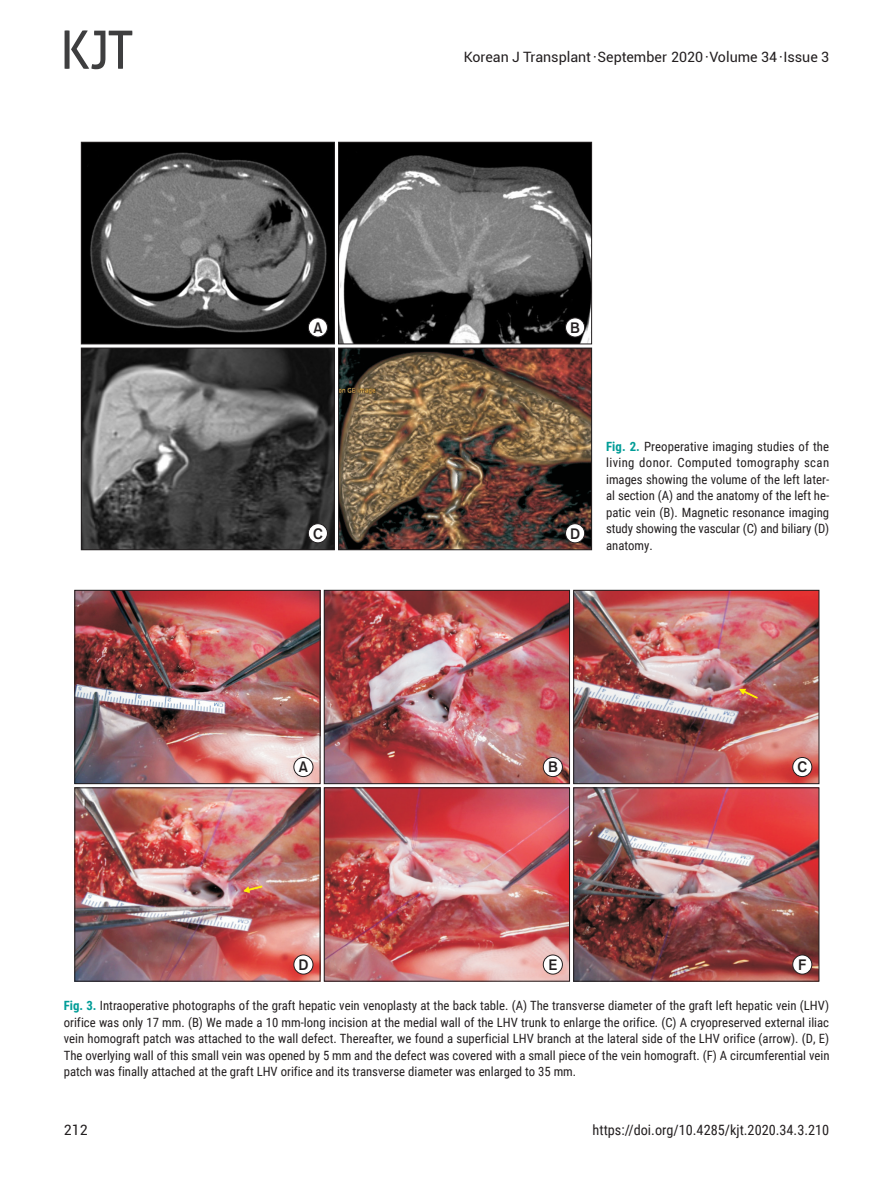
<style>
.page{position:relative;width:893px;height:1191px;background:#fff}
.page>*{position:absolute;margin:0;border:0;box-sizing:border-box;transform-origin:0 0}
.t1{font:15px "Gothic 725 BT Bold A";color:#231f20}
.t2{font:14.25px "Roboto";color:#231f20}
.t3{font:14.25px "Roboto Condensed";color:#231f20}
.그림설명{font:12.75px/16.5px "Roboto Condensed";color:#231f20;text-align:justify}
.s1{font-weight:700;color:#009c97}
</style>
<div class="page">
<svg style="left:65px;top:30px;width:67px;height:39px"></svg>
<svg style="left:81px;top:142px;width:511px;height:408px;background:#58514c"></svg>
<div style="left:308px;top:318px;width:19px;height:19px;background:#fff;border-radius:50%"></div>
<div style="left:308px;top:318px;width:20px;height:19px;border:1px solid #231f20;border-radius:50%"></div>
<div style="left:565px;top:318px;width:20px;height:19px;background:#fff;border-radius:50%"></div>
<div style="left:565px;top:318px;width:20px;height:19px;border:1px solid #231f20;border-radius:50%"></div>
<div style="left:308px;top:524px;width:19px;height:19px;background:#fff;border-radius:50%"></div>
<div style="left:308px;top:523px;width:20px;height:20px;border:1px solid #231f20;border-radius:50%"></div>
<div style="left:565px;top:524px;width:20px;height:19px;background:#fff;border-radius:50%"></div>
<div style="left:565px;top:523px;width:20px;height:20px;border:1px solid #231f20;border-radius:50%"></div>
<img style="left:74px;top:590px;width:745px;height:391px">
<div style="left:294px;top:757px;width:19px;height:19px;background:#fff;border-radius:50%"></div>
<div style="left:294px;top:757px;width:19px;height:20px;border:1px solid #231f20;border-radius:50%"></div>
<div style="left:543px;top:757px;width:19px;height:19px;background:#fff;border-radius:50%"></div>
<div style="left:543px;top:757px;width:20px;height:20px;border:1px solid #231f20;border-radius:50%"></div>
<div style="left:793px;top:757px;width:19px;height:19px;background:#fff;border-radius:50%"></div>
<div style="left:792px;top:757px;width:20px;height:20px;border:1px solid #231f20;border-radius:50%"></div>
<div style="left:294px;top:955px;width:19px;height:19px;background:#fff;border-radius:50%"></div>
<div style="left:294px;top:954px;width:19px;height:20px;border:1px solid #231f20;border-radius:50%"></div>
<div style="left:543px;top:955px;width:19px;height:19px;background:#fff;border-radius:50%"></div>
<div style="left:543px;top:954px;width:20px;height:20px;border:1px solid #231f20;border-radius:50%"></div>
<div style="left:793px;top:955px;width:19px;height:19px;background:#fff;border-radius:50%"></div>
<div style="left:792px;top:954px;width:20px;height:20px;border:1px solid #231f20;border-radius:50%"></div>
<svg style="left:739px;top:688px;width:21px;height:12px"></svg>
<svg style="left:243px;top:884px;width:21px;height:9px"></svg>
<p class="t2" style="left:464px;top:47px;width:367px">Korean J Transplant ·September 2020 ·Volume 34 ·Issue 3</p>
<p class="t1" style="left:313px;top:319px;width:11px">A</p>
<p class="t1" style="left:570px;top:319px;width:11px">B</p>
<p class="t1" style="left:313px;top:524px;width:11px">C</p>
<p class="t1" style="left:570px;top:524px;width:12px">D</p>
<p class="그림설명" style="left:606px;top:438px;width:225px"><span class="s1">Fig. 2.</span> Preoperative imaging studies of the living donor. Computed tomography scan images showing the volume of the left later&shy;al section (A) and the anatomy of the left he&shy;patic vein (B). Magnetic resonance imaging study showing the vascular (C) and biliary (D) anatomy.</p>
<p class="t1" style="left:299px;top:758px;width:11px">A</p>
<p class="t1" style="left:548px;top:758px;width:11px">B</p>
<p class="t1" style="left:797px;top:758px;width:11px">C</p>
<p class="t1" style="left:299px;top:956px;width:12px">D</p>
<p class="t1" style="left:548px;top:956px;width:11px">E</p>
<p class="t1" style="left:798px;top:956px;width:10px">F</p>
<p class="그림설명" style="left:64px;top:997px;width:767px"><span class="s1">Fig. 3.</span> Intraoperative photographs of the graft hepatic vein venoplasty at the back table. (A) The transverse diameter of the graft left hepatic vein (LHV) orifice was only 17 mm. (B) We made a 10 mm-long incision at the medial wall of the LHV trunk to enlarge the orifice. (C) A cryopreserved external iliac vein homograft patch was attached to the wall defect. Thereafter, we found a superficial LHV branch at the lateral side of the LHV orifice (arrow). (D, E)<br>The overlying wall of this small vein was opened by 5 mm and the defect was covered with a small piece of the vein homograft. (F) A circumferential vein patch was finally attached at the graft LHV orifice and its transverse diameter was enlarged to 35 mm.</p>
<p class="t2" style="left:64px;top:1119px;width:26px">212</p>
<p class="t3" style="left:593px;top:1119px;width:238px">https://doi.org/10.4285/kjt.2020.34.3.210</p>
</div>
